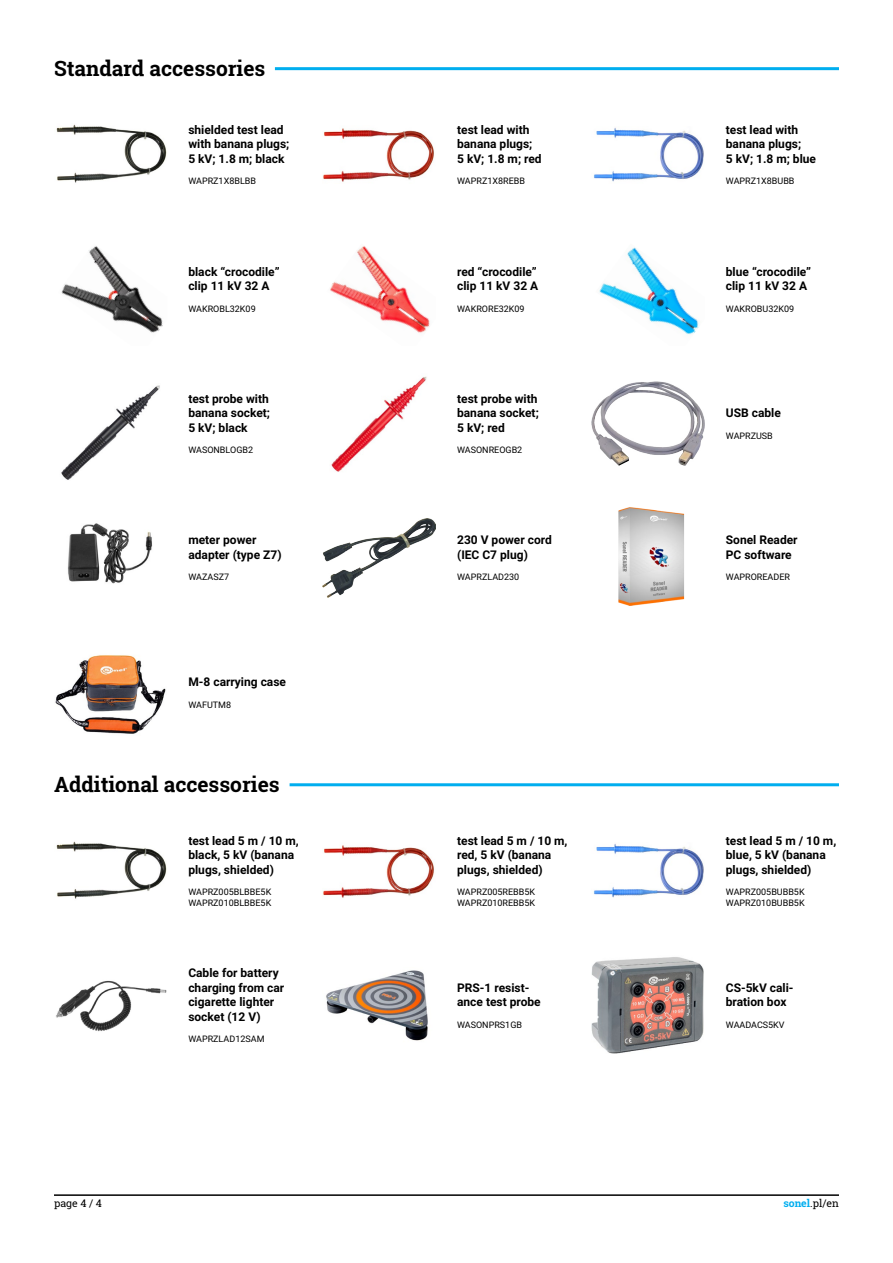
<style>
.page{position:relative;width:893px;height:1263px;background:#fff}
.page>*{position:absolute;margin:0;border:0;box-sizing:border-box;transform-origin:0 0}
.t1{font:700 21px "Roboto Slab";color:#000}
.t2{font:700 12px/14.4px "Roboto";color:#000}
.t3{font:10.5px "Roboto Slab";color:#000}
.t4{font:9px/10.8px "Roboto";color:#000}
.s1{font-weight:700;color:#00aeef}
</style>
<div class="page">
<hr style="left:54px;top:1194px;width:785px;height:2px;background:#000">
<img style="left:56px;top:124px;width:111px;height:59px">
<img style="left:61px;top:246px;width:102px;height:87px">
<img style="left:61px;top:385px;width:99px;height:95px">
<img style="left:323px;top:128px;width:111px;height:54px">
<hr style="left:275px;top:67px;width:564px;height:3px;background:#00aeef">
<img style="left:591px;top:381px;width:114px;height:85px">
<img style="left:618px;top:507px;width:67px;height:99px">
<img style="left:55px;top:655px;width:111px;height:79px">
<img style="left:593px;top:128px;width:111px;height:54px">
<img style="left:330px;top:246px;width:100px;height:87px">
<img style="left:599px;top:247px;width:100px;height:88px">
<img style="left:331px;top:376px;width:96px;height:96px">
<img style="left:67px;top:523px;width:86px;height:61px">
<hr style="left:290px;top:783px;width:549px;height:3px;background:#00aeef">
<img style="left:56px;top:841px;width:111px;height:58px">
<img style="left:56px;top:980px;width:111px;height:52px">
<img style="left:323px;top:845px;width:111px;height:53px">
<img style="left:591px;top:957px;width:113px;height:97px">
<img style="left:593px;top:844px;width:111px;height:54px">
<img style="left:326px;top:970px;width:102px;height:71px">
<img style="left:323px;top:518px;width:113px;height:79px">
<h1 class="t1" style="left:54px;top:54px;width:213px">Standard accessories</h1>
<p class="t2" style="left:188px;top:122px;width:103px">shielded test lead with banana plugs;<br>5 kV; 1.8 m; black</p>
<p class="t4" style="left:188px;top:176px;width:69px">WAPRZ1X8BLBB</p>
<p class="t2" style="left:188px;top:264px;width:93px">black “crocodile” clip 11 kV 32 A</p>
<p class="t4" style="left:188px;top:303px;width:69px">WAKROBL32K09</p>
<p class="t2" style="left:188px;top:391px;width:83px;text-align:justify">test probe with banana socket; 5 kV; black</p>
<p class="t4" style="left:188px;top:444px;width:66px">WASONBLOGB2</p>
<p class="t2" style="left:188px;top:532px;width:95px">meter power adapter (type Z7)</p>
<p class="t4" style="left:188px;top:571px;width:42px">WAZASZ7</p>
<p class="t2" style="left:188px;top:674px;width:99px">M-8 carrying case</p>
<p class="t4" style="left:188px;top:699px;width:44px">WAFUTM8</p>
<h1 class="t1" style="left:54px;top:770px;width:227px">Additional accessories</h1>
<p class="t2" style="left:188px;top:833px;width:112px">test lead 5 m / 10 m, black, 5 kV (banana plugs, shielded)</p>
<p class="t4" style="left:188px;top:886px;width:84px">WAPRZ005BLBBE5K<br>WAPRZ010BLBBE5K</p>
<p class="t2" style="left:188px;top:965px;width:97px">Cable for battery charging from car cigarette lighter socket (12 V)</p>
<p class="t4" style="left:188px;top:1033px;width:78px">WAPRZLAD12SAM</p>
<p class="t2" style="left:457px;top:122px;width:86px">test lead with banana plugs;<br>5 kV; 1.8 m; red</p>
<p class="t4" style="left:457px;top:176px;width:69px">WAPRZ1X8REBB</p>
<p class="t2" style="left:457px;top:264px;width:83px">red “crocodile” clip 11 kV 32 A</p>
<p class="t4" style="left:457px;top:303px;width:69px">WAKRORE32K09</p>
<p class="t2" style="left:457px;top:391px;width:83px;text-align:justify">test probe with banana socket; 5 kV; red</p>
<p class="t4" style="left:457px;top:444px;width:67px">WASONREOGB2</p>
<p class="t2" style="left:457px;top:532px;width:96px">230 V power cord (IEC C7 plug)</p>
<p class="t4" style="left:457px;top:571px;width:64px">WAPRZLAD230</p>
<p class="t2" style="left:457px;top:833px;width:112px">test lead 5 m / 10 m, red, 5 kV (banana plugs, shielded)</p>
<p class="t4" style="left:457px;top:886px;width:80px">WAPRZ005REBB5K<br>WAPRZ010REBB5K</p>
<p class="t2" style="left:457px;top:980px;width:85px">PRS-1 resist&shy;ance test probe</p>
<p class="t4" style="left:457px;top:1019px;width:66px">WASONPRS1GB</p>
<p class="t2" style="left:726px;top:122px;width:92px">test lead with banana plugs;<br>5 kV; 1.8 m; blue</p>
<p class="t4" style="left:726px;top:176px;width:70px">WAPRZ1X8BUBB</p>
<p class="t2" style="left:726px;top:264px;width:87px">blue “crocodile” clip 11 kV 32 A</p>
<p class="t4" style="left:726px;top:303px;width:70px">WAKROBU32K09</p>
<p class="t2" style="left:726px;top:405px;width:57px">USB cable</p>
<p class="t4" style="left:726px;top:430px;width:49px">WAPRZUSB</p>
<p class="t2" style="left:726px;top:532px;width:73px">Sonel Reader<br>PC software</p>
<p class="t4" style="left:726px;top:571px;width:66px">WAPROREADER</p>
<p class="t2" style="left:726px;top:833px;width:112px">test lead 5 m / 10 m, blue, 5 kV (banana plugs, shielded)</p>
<p class="t4" style="left:726px;top:886px;width:80px">WAPRZ005BUBB5K<br>WAPRZ010BUBB5K</p>
<p class="t2" style="left:726px;top:980px;width:69px">CS-5kV cali&shy;bration box</p>
<p class="t4" style="left:726px;top:1019px;width:60px">WAADACS5KV</p>
<p class="t3" style="left:54px;top:1196px;width:49px">page 4 / 4</p>
<p class="t3" style="left:783px;top:1196px;width:57px"><span class="s1">sonel</span>.pl/en</p>
</div>
